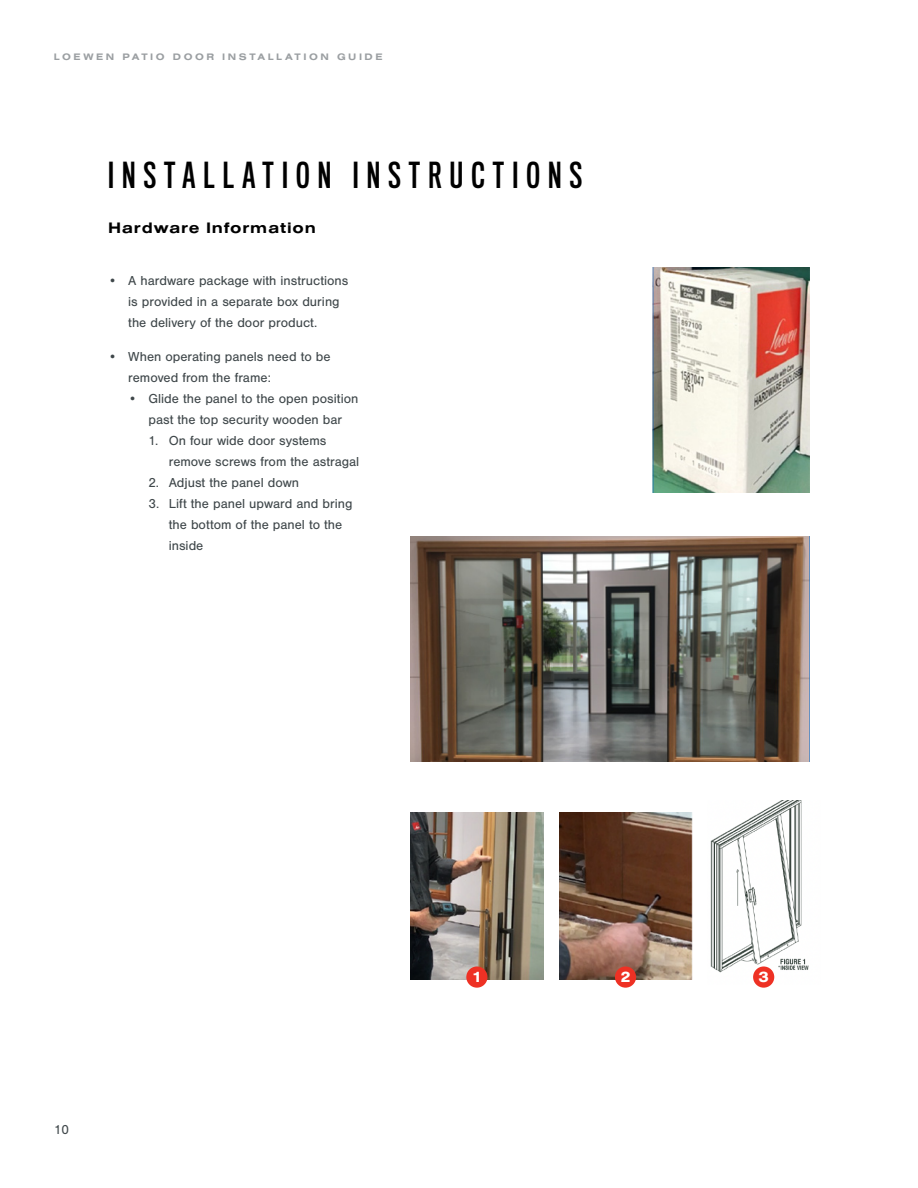
<style>
.page{position:relative;width:918px;height:1188px;background:#fff}
.page>*{position:absolute;margin:0;border:0;box-sizing:border-box;transform-origin:0 0}
.t1{font:33px "Titling Gothic FB Comp Standard";letter-spacing:.25em;color:#000}
.t2{font:700 15.75px "Nimbus San Ext";letter-spacing:.05em;color:#000}
.t3{font:700 15.75px "Nimbus San Ext";color:#fff}
.t4{font:13.5px/21px "Nimbus San";color:#3f474a}
.t5{font:700 9.75px "Nimbus San Ext";letter-spacing:.26em;color:#9b9fa2}
</style>
<div class="page">
<img style="left:710px;top:801px;width:99px;height:184px">
<img style="left:652px;top:268px;width:158px;height:224px">
<img style="left:410px;top:536px;width:400px;height:225px">
<img style="left:410px;top:812px;width:133px;height:167px">
<img style="left:559px;top:812px;width:133px;height:167px">
<div style="left:753px;top:966px;width:21px;height:22px;background:#ee3124;border-radius:50%"></div>
<div style="left:615px;top:966px;width:21px;height:22px;background:#ee3124;border-radius:50%"></div>
<div style="left:466px;top:966px;width:21px;height:22px;background:#ee3124;border-radius:50%"></div>
<p class="t5" style="left:54px;top:50px;width:330px">LOEWEN PATIO DOOR INSTALLATION GUIDE</p>
<h1 class="t1" style="left:108px;top:157px;width:476px">INSTALLATION INSTRUCTIONS</h1>
<p class="t2" style="left:108px;top:217px;width:209px">Hardware Information</p>
<p class="t4" style="left:128px;top:270px;width:222px;text-indent:-20px">• A hardware package with instructions is provided in a separate box during the delivery of the door product.</p>
<p class="t4" style="left:128px;top:346px;width:204px;text-indent:-20px">• When operating panels need to be removed from the frame:</p>
<p class="t4" style="left:128px;top:388px;width:232px;text-align:center">• Glide the panel to the open position past the top security wooden bar</p>
<p class="t4" style="left:169px;top:430px;width:192px;text-indent:-20px">1. On four wide door systems remove screws from the astragal</p>
<p class="t4" style="left:148px;top:472px;width:152px">2. Adjust the panel down</p>
<p class="t4" style="left:169px;top:493px;width:185px;text-indent:-20px">3. Lift the panel upward and bring the bottom of the panel to the inside</p>
<p class="t4" style="left:54px;top:1119px;width:17px">10</p>
<p class="t3" style="left:472px;top:966px;width:12px">1</p>
<p class="t3" style="left:620px;top:966px;width:12px">2</p>
<p class="t3" style="left:759px;top:966px;width:12px">3</p>
</div>
